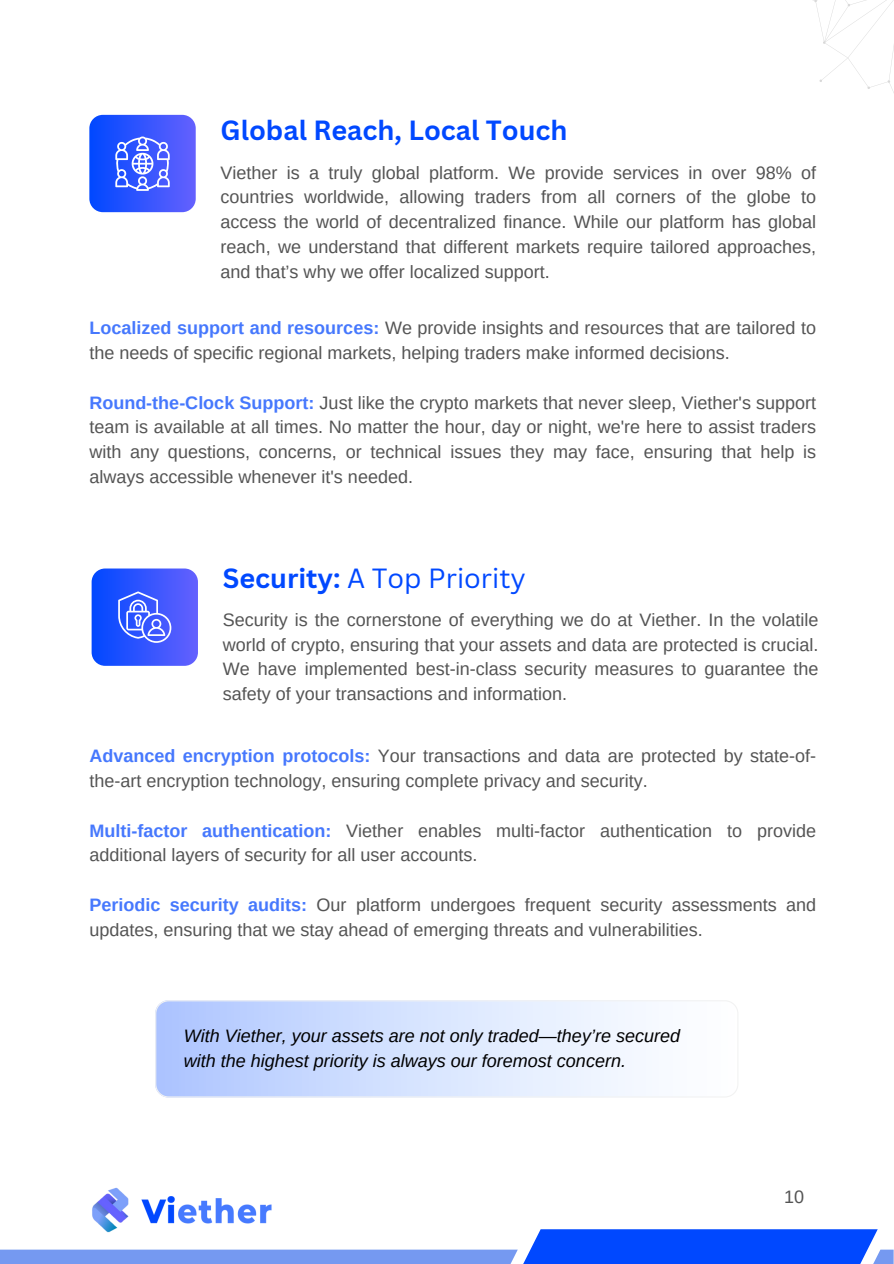
<style>
.page{position:relative;width:894px;height:1264px;background:#fff}
.page>*{position:absolute;margin:0;border:0;box-sizing:border-box;transform-origin:0 0}
.t1{font:700 27px "Canva Sans";color:#0048ff}
.t2{font:27px "Canva Sans";color:#0048ff}
.t3{font:18px/24.8px "Arimo";color:#545454}
.t4{font:italic 18px/24.8px "Arimo";color:#000}
.s1{font-weight:700;color:#4678fd}
.s2{font-weight:700}
</style>
<div class="page">
<svg style="left:0;top:1229px;width:893px;height:34px"></svg>
<img style="left:89px;top:1187px;width:185px;height:49px">
<div style="left:89px;top:115px;width:107px;height:97px;background:linear-gradient(to right,#0048ff,#6561fe);border-radius:14px"></div>
<div style="left:92px;top:568px;width:106px;height:98px;background:linear-gradient(to right,#0048ff,#6461fe);border-radius:14px"></div>
<svg style="left:115px;top:136px;width:55px;height:55px"></svg>
<svg style="left:118px;top:591px;width:53px;height:52px;background:#637dfe"></svg>
<svg style="left:155px;top:1000px;width:583px;height:96px"></svg>
<svg style="left:813px;top:0;width:80px;height:91px"></svg>
<p class="t1" style="left:220px;top:111px;width:348px">Global Reach, Local Touch</p>
<p class="t3" style="left:220px;top:160px;width:597px;text-align:justify">Viether is a truly global platform. We provide services in over 98% of countries worldwide, allowing traders from all corners of the globe to access the world of decentralized finance. While our platform has global reach, we understand that different markets require tailored approaches, and that’s why we offer localized support.</p>
<h1 class="t3" style="left:89px;top:315px;width:728px"><span class="s1">Localized support and resources:</span> We provide insights and resources that are tailored to the needs of specific regional markets, helping traders make informed decisions.</h1>
<p class="t3" style="left:89px;top:390px;width:728px;text-align:justify"><span class="s1">Round-the-Clock Support:</span> Just like the crypto markets that never sleep, Viether's support team is available at all times. No matter the hour, day or night, we're here to assist traders with any questions, concerns, or technical issues they may face, ensuring that help is always accessible whenever it's needed.</p>
<p class="t2" style="left:223px;top:559px;width:304px"><span class="s2">Security:</span> A Top Priority</p>
<p class="t3" style="left:223px;top:607px;width:597px;text-align:justify">Security is the cornerstone of everything we do at Viether. In the volatile world of crypto, ensuring that your assets and data are protected is crucial.<br>We have implemented best-in-class security measures to guarantee the safety of your transactions and information.</p>
<p class="t3" style="left:89px;top:743px;width:728px"><span class="s1">Advanced encryption protocols:</span> Your transactions and data are protected by state-of&shy;the-art encryption technology, ensuring complete privacy and security.</p>
<p class="t3" style="left:89px;top:818px;width:728px"><span class="s1">Multi-factor authentication:</span> Viether enables multi-factor authentication to provide additional layers of security for all user accounts.</p>
<p class="t3" style="left:89px;top:892px;width:728px"><span class="s1">Periodic security audits:</span> Our platform undergoes frequent security assessments and updates, ensuring that we stay ahead of emerging threats and vulnerabilities.</p>
<p class="t4" style="left:184px;top:1023px;width:497px">With Viether, your assets are not only traded—they’re secured with the highest priority is always our foremost concern.</p>
<h2 class="t3" style="left:784px;top:1184px;width:22px">10</h2>
</div>
